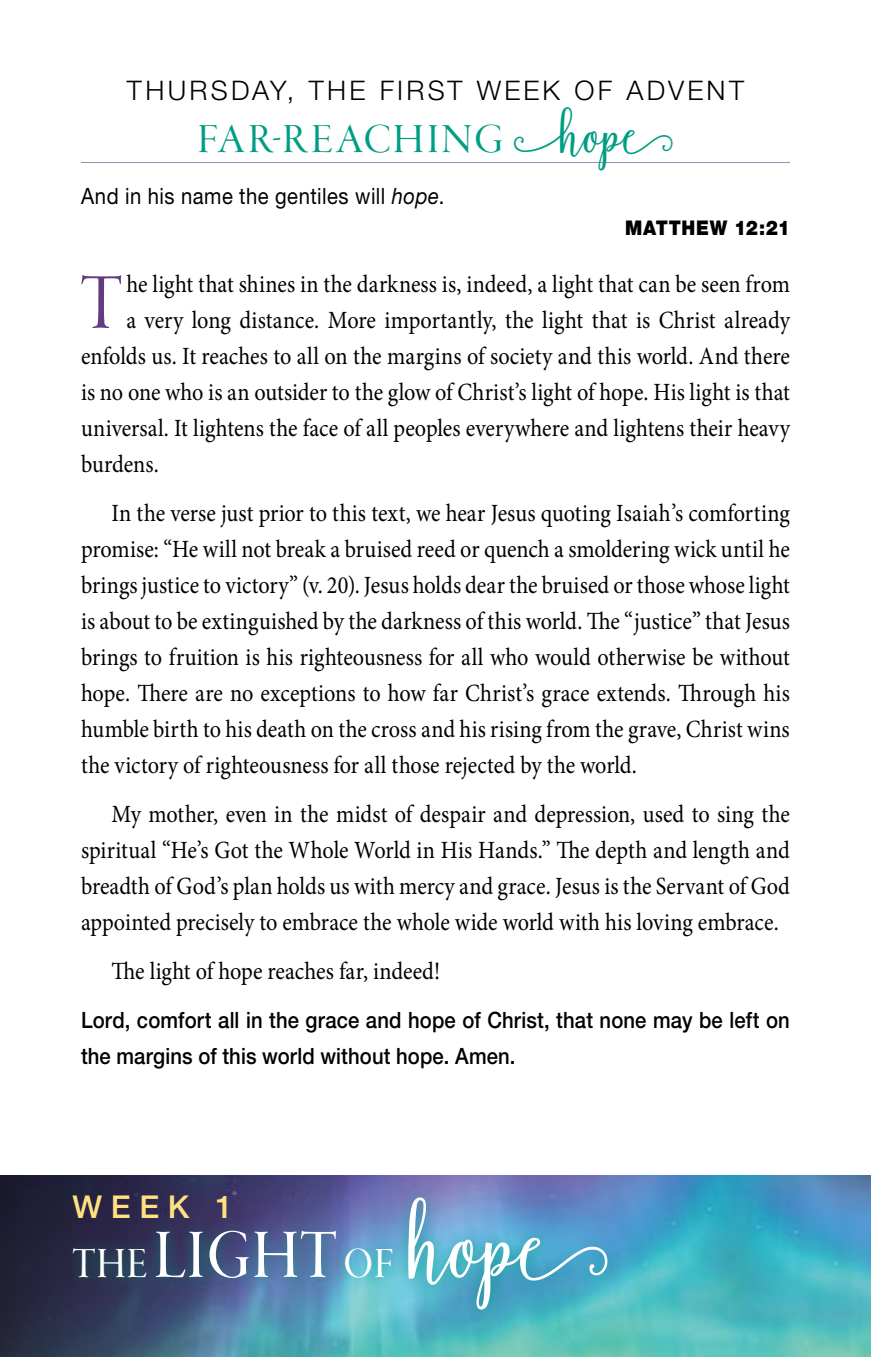
<style>
.page{position:relative;width:871px;height:1357px;background:#fff}
.page>*{position:absolute;margin:0;border:0;box-sizing:border-box;transform-origin:0 0}
.t1{font:81.67px "Garamond Premr Pro Disp";color:#623c7e;scale:.9 1}
.t2{font:44.55px "Garamond Premr Pro Med Disp";color:#fff;scale:.9 1}
.t3{font:42.75px "Garamond Premr Pro Disp";letter-spacing:.06em;color:#009d83}
.t4{font:500 31.5px "Helvetica Neue LT Std";color:#ffe180}
.t5{font:300 27px "Helvetica Neue LT Std";letter-spacing:.12em;color:#000}
.t6{font:24.75px/36px "Minion Pro";color:#000;text-align:justify;scale:.9 1}
.t7{font:500 22.5px/36px "Helvetica Neue LT Std";letter-spacing:.005em;color:#000;scale:.9 1}
.t8{font:22.5px "Helvetica Neue LT Std";letter-spacing:.025em;color:#000;scale:.9 1}
.t9{font:900 20.25px "Helvetica Neue LT Std";letter-spacing:.035em;color:#000;scale:.9 1}
.s1{font-family:"Ardista Script";font-size:49.5px}
.s2{font-style:italic}
.s3{font-size:71.55px}
.s4{font-family:"Ardista Script";font-size:87.75px}
</style>
<div class="page">
<img style="left:0;top:1176px;width:871px;height:181px">
<hr style="left:81px;top:162px;width:709px;height:1px;background:#a28baf">
<div style="left:61px;top:1184px;width:560px;height:139px;background:#009d83;opacity:.7"></div>
<p class="t5" style="left:127px;top:74px;width:618px">THURSDAY, THE FIRST WEEK OF ADVENT</p>
<h3 class="t3" style="left:198px;top:116px;width:479px">FAR-REACHING <span class="s1">hope</span></h3>
<p class="t8" style="left:81px;top:182px;width:405px">And in his name the gentiles will <span class="s2">hope</span>.</p>
<p class="t9" style="left:625px;top:216px;width:184px">MATTHEW 12:21</p>
<h1 class="t1" style="left:81px;top:258px;width:48px">T</h1>
<p class="t6" style="left:126px;top:266px;width:739px">he light that shines in the darkness is, indeed, a light that can be seen from</p>
<p class="t6" style="left:126px;top:302px;width:739px">a very long distance. More importantly, the light that is Christ already</p>
<p class="t6" style="left:81px;top:338px;width:789px">enfolds us. It reaches to all on the margins of society and this world. And there</p>
<p class="t6" style="left:81px;top:374px;width:789px">is no one who is an outsider to the glow of Christ’s light of hope. His light is that</p>
<p class="t6" style="left:81px;top:410px;width:789px">universal. It lightens the face of all peoples everywhere and lightens their heavy</p>
<p class="t6" style="left:81px;top:446px;width:88px">burdens.</p>
<p class="t6" style="left:81px;top:495px;width:789px;text-indent:30px">In the verse just prior to this text, we hear Jesus quoting Isaiah’s comforting promise: “He will not break a bruised reed or quench a smoldering wick until he brings justice to victory” (v. 20). Jesus holds dear the bruised or those whose light is about to be extinguished by the darkness of this world. The “justice” that Jesus brings to fruition is his righteousness for all who would otherwise be without hope. There are no exceptions to how far Christ’s grace extends. Through his humble birth to his death on the cross and his rising from the grave, Christ wins the victory of righteousness for all those rejected by the world.</p>
<p class="t6" style="left:81px;top:796px;width:789px;text-indent:30px">My mother, even in the midst of despair and depression, used to sing the spiritual “He’s Got the Whole World in His Hands.” The depth and length and breadth of God’s plan holds us with mercy and grace. Jesus is the Servant of God appointed precisely to embrace the whole wide world with his loving embrace.</p>
<p class="t6" style="left:111px;top:953px;width:367px">The light of hope reaches far, indeed!</p>
<p class="t7" style="left:81px;top:1001px;width:789px">Lord, comfort all in the grace and hope of Christ, that none may be left on the margins of this world without hope. Amen.</p>
<p class="t4" style="left:72px;top:1187px;width:162px">WEEK 1</p>
<h2 class="t2" style="left:73px;top:1239px;width:600px">THE <span class="s3">LIGHT</span> OF <span class="s4">hope</span></h2>
</div>
